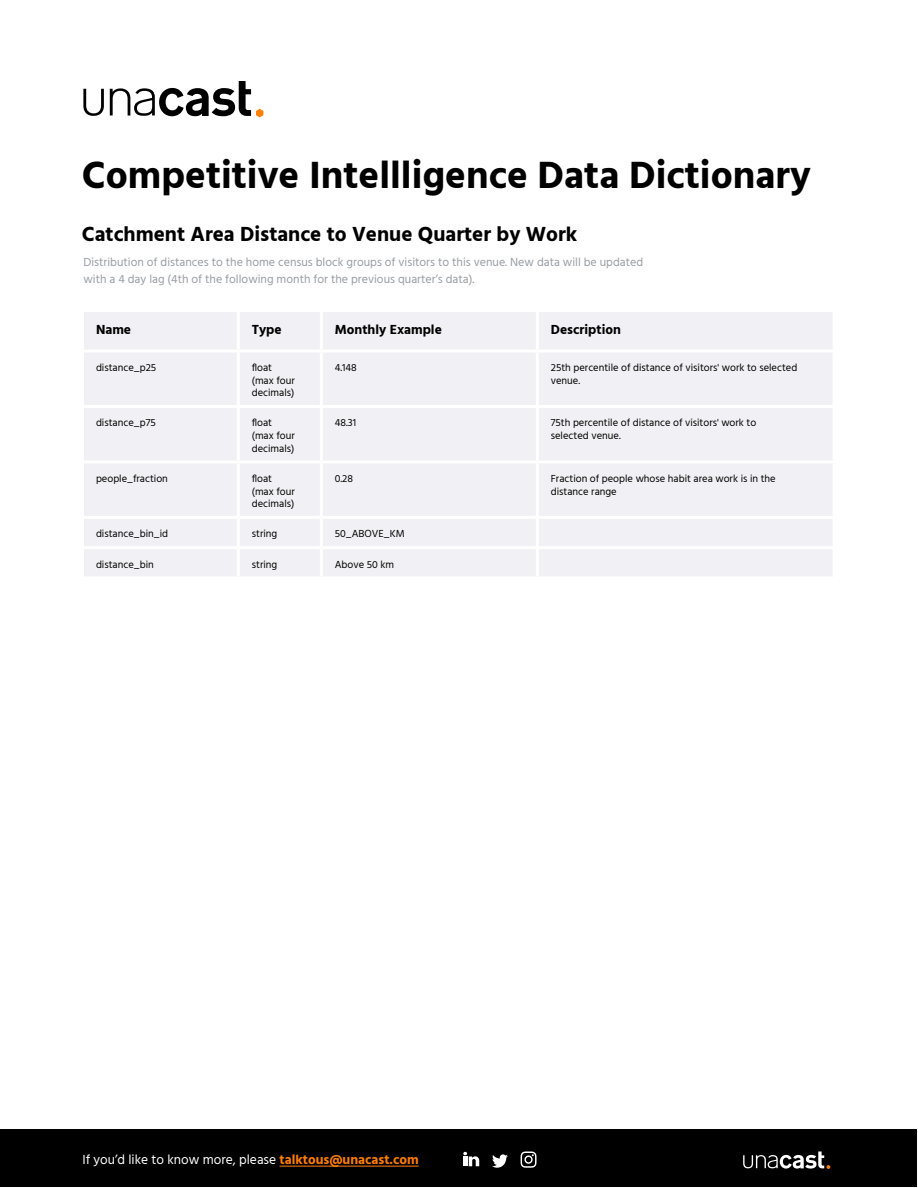
<style>
.page{position:relative;width:918px;height:1188px;background:#fff}
.page>*{position:absolute;margin:0;border:0;box-sizing:border-box;transform-origin:0 0}
.t1{font:700 39px "Hind";color:#000}
.t2{font:700 21px "Hind";color:#000}
.t3{font:13.5px "Hind";color:#fff}
.t4{font:700 13.5px "Hind";color:#000}
.t5{font:12px/16.5px "Hind";color:#979da4}
.t6{font:10.5px/12.6px "Hind";color:#000}
.s1{font-weight:700;color:#ff7d03}
</style>
<div class="page">
<svg style="left:83px;top:81px;width:180px;height:36px"></svg>
<div style="left:1px;top:1129px;width:916px;height:58px;background:#000"></div>
<hr style="left:280px;top:1166px;width:139px;height:1px;background:#ff7d03">
<svg style="left:743px;top:1152px;width:87px;height:17px"></svg>
<svg style="left:492px;top:1154px;width:16px;height:14px"></svg>
<svg style="left:463px;top:1152px;width:16px;height:14px"></svg>
<svg style="left:521px;top:1152px;width:16px;height:16px"></svg>
<div style="left:84px;top:312px;width:452px;height:37px;background:#f1f1f5"></div>
<div style="left:537px;top:311px;width:297px;height:40px;background:#f1f1f5"></div>
<div style="left:84px;top:353px;width:452px;height:223px;background:#f1f1f5"></div>
<div style="left:539px;top:353px;width:293px;height:223px;background:#f1f1f5"></div>
<hr style="left:237px;top:312px;width:3px;height:38px;background:#fff">
<hr style="left:320px;top:312px;width:3px;height:38px;background:#fff">
<hr style="left:537px;top:309px;width:299px;height:3px;background:#fff">
<hr style="left:536px;top:312px;width:3px;height:38px;background:#fff">
<hr style="left:833px;top:312px;width:3px;height:38px;background:#fff">
<hr style="left:237px;top:353px;width:3px;height:52px;background:#fff">
<hr style="left:320px;top:353px;width:3px;height:52px;background:#fff">
<hr style="left:537px;top:350px;width:299px;height:3px;background:#fff">
<hr style="left:81px;top:405px;width:157px;height:3px;background:#fff">
<hr style="left:238px;top:405px;width:83px;height:3px;background:#fff">
<hr style="left:237px;top:408px;width:3px;height:52px;background:#fff">
<hr style="left:321px;top:405px;width:216px;height:3px;background:#fff">
<hr style="left:320px;top:408px;width:3px;height:52px;background:#fff">
<hr style="left:537px;top:405px;width:299px;height:3px;background:#fff">
<hr style="left:81px;top:460px;width:157px;height:3px;background:#fff">
<hr style="left:238px;top:460px;width:83px;height:3px;background:#fff">
<hr style="left:237px;top:463px;width:3px;height:53px;background:#fff">
<hr style="left:321px;top:460px;width:216px;height:3px;background:#fff">
<hr style="left:320px;top:463px;width:3px;height:53px;background:#fff">
<hr style="left:537px;top:460px;width:299px;height:3px;background:#fff">
<hr style="left:81px;top:516px;width:157px;height:3px;background:#fff">
<hr style="left:238px;top:516px;width:83px;height:3px;background:#fff">
<hr style="left:237px;top:519px;width:3px;height:27px;background:#fff">
<hr style="left:321px;top:516px;width:216px;height:3px;background:#fff">
<hr style="left:320px;top:519px;width:3px;height:27px;background:#fff">
<hr style="left:537px;top:516px;width:299px;height:3px;background:#fff">
<hr style="left:81px;top:546px;width:157px;height:3px;background:#fff">
<hr style="left:238px;top:546px;width:83px;height:3px;background:#fff">
<hr style="left:237px;top:549px;width:3px;height:27px;background:#fff">
<hr style="left:321px;top:546px;width:216px;height:3px;background:#fff">
<hr style="left:320px;top:549px;width:3px;height:27px;background:#fff">
<hr style="left:537px;top:546px;width:299px;height:3px;background:#fff">
<h1 class="t1" style="left:82px;top:152px;width:730px">Competitive Intellligence Data Dictionary</h1>
<h2 class="t2" style="left:82px;top:222px;width:497px">Catchment Area Distance to Venue Quarter by Work</h2>
<p class="t5" style="left:83px;top:255px;width:561px">Distribution of distances to the home census block groups of visitors to this venue. New data will be updated with a 4 day lag (4th of the following month for the previous quarter’s data).</p>
<p class="t4" style="left:96px;top:321px;width:37px">Name</p>
<p class="t4" style="left:252px;top:321px;width:31px">Type</p>
<p class="t4" style="left:335px;top:321px;width:109px">Monthly Example</p>
<p class="t4" style="left:551px;top:321px;width:72px">Description</p>
<p class="t6" style="left:96px;top:362px;width:62px">distance_p25</p>
<p class="t6" style="left:252px;top:362px;width:45px">float (max four decimals)</p>
<p class="t6" style="left:335px;top:362px;width:24px">4.148</p>
<p class="t6" style="left:551px;top:362px;width:248px">25th percentile of distance of visitors' work to selected venue.</p>
<p class="t6" style="left:96px;top:417px;width:61px">distance_p75</p>
<p class="t6" style="left:252px;top:417px;width:45px">float (max four decimals)</p>
<p class="t6" style="left:335px;top:417px;width:23px">48.31</p>
<p class="t6" style="left:551px;top:417px;width:207px">75th percentile of distance of visitors' work to selected venue.</p>
<p class="t6" style="left:96px;top:473px;width:73px">people_fraction</p>
<p class="t6" style="left:252px;top:473px;width:45px">float (max four decimals)</p>
<p class="t6" style="left:335px;top:473px;width:20px">0.28</p>
<p class="t6" style="left:551px;top:473px;width:226px">Fraction of people whose habit area work is in the distance range</p>
<p class="t6" style="left:96px;top:528px;width:74px">distance_bin_id</p>
<p class="t6" style="left:252px;top:528px;width:27px">string</p>
<p class="t6" style="left:335px;top:528px;width:71px">50_ABOVE_KM</p>
<p class="t6" style="left:96px;top:558px;width:59px">distance_bin</p>
<p class="t6" style="left:252px;top:558px;width:27px">string</p>
<p class="t6" style="left:335px;top:558px;width:61px">Above 50 km</p>
<p class="t3" style="left:82px;top:1151px;width:338px">If you’d like to know more, please <span class="s1">talktous@unacast.com</span></p>
</div>
